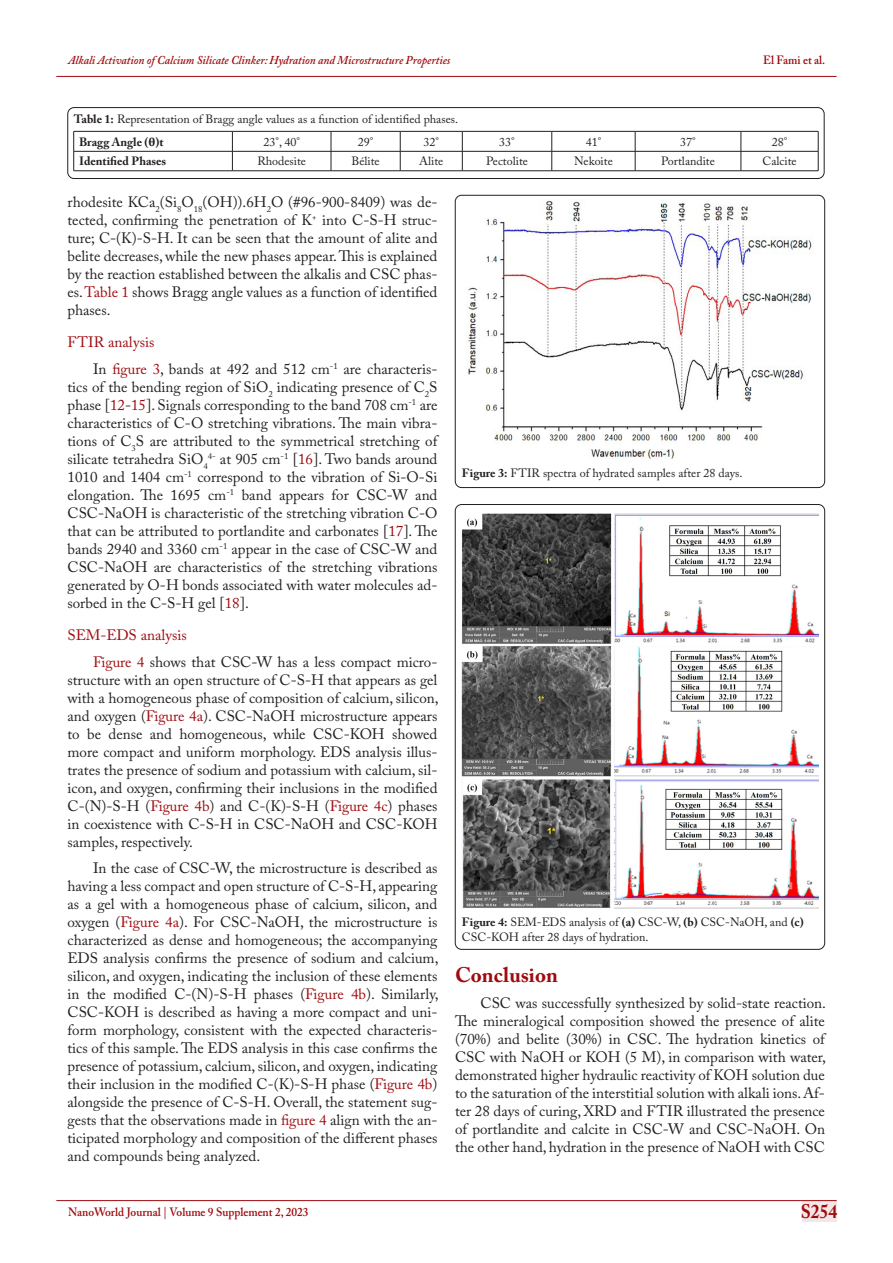
<style>
.page{position:relative;width:893px;height:1263px;background:#fff}
.page>*{position:absolute;margin:0;border:0;box-sizing:border-box;transform-origin:0 0}
.t1{font:700 21px "Adobe Caslon Pro";color:#9e0b0f}
.t2{font:700 19.5px "Adobe Caslon Pro";color:#9e0b0f;scale:.9 1}
.t3{font:15px/18px "Adobe Caslon Pro";color:#231f20;text-align:justify}
.t4{font:15px "Adobe Caslon Pro";color:#9e0b0f}
.Els-caption{font:12px/15px "Adobe Caslon Pro";color:#231f20}
.t5{font:italic 600 12px "Adobe Caslon Pro";color:#9e0b0f;scale:.95 1}
.t6{font:600 12px "Adobe Caslon Pro";color:#9e0b0f;scale:.95 1}
.Els-caption-2{font:700 12px "Adobe Caslon Pro";color:#231f20}
.s1{font-weight:700}
.s2{font-family:"Cambria"}
.s3{color:#9e0b0f}
</style>
<div class="page">
<div style="left:802px;top:1200px;width:34px;height:21px;background:#f5e7e7"></div>
<hr style="left:56px;top:1200px;width:781px;height:1px;background:#9e0b0f">
<hr style="left:56px;top:76px;width:781px;height:1px;background:#9e0b0f">
<div style="left:67px;top:107px;width:757px;height:72px;border:1px solid #231f20;border-radius:6px"></div>
<hr style="left:74px;top:131px;width:158px;height:1px;background:#231f20">
<hr style="left:232px;top:131px;width:99px;height:1px;background:#231f20">
<hr style="left:331px;top:131px;width:69px;height:1px;background:#231f20">
<hr style="left:400px;top:131px;width:62px;height:1px;background:#231f20">
<hr style="left:462px;top:131px;width:90px;height:1px;background:#231f20">
<hr style="left:552px;top:131px;width:83px;height:1px;background:#231f20">
<hr style="left:635px;top:131px;width:106px;height:1px;background:#231f20">
<hr style="left:741px;top:131px;width:77px;height:1px;background:#231f20">
<hr style="left:74px;top:151px;width:158px;height:1px;background:#231f20">
<svg style="left:73px;top:131px;width:1px;height:40px"></svg>
<hr style="left:232px;top:151px;width:99px;height:1px;background:#231f20">
<svg style="left:232px;top:131px;width:1px;height:40px"></svg>
<hr style="left:331px;top:151px;width:69px;height:1px;background:#231f20">
<svg style="left:331px;top:131px;width:1px;height:40px"></svg>
<hr style="left:400px;top:151px;width:62px;height:1px;background:#231f20">
<svg style="left:400px;top:131px;width:1px;height:40px"></svg>
<hr style="left:462px;top:151px;width:90px;height:1px;background:#231f20">
<svg style="left:462px;top:131px;width:1px;height:40px"></svg>
<hr style="left:552px;top:151px;width:83px;height:1px;background:#231f20">
<svg style="left:551px;top:131px;width:1px;height:40px"></svg>
<hr style="left:635px;top:151px;width:106px;height:1px;background:#231f20">
<svg style="left:635px;top:131px;width:1px;height:40px"></svg>
<hr style="left:741px;top:151px;width:77px;height:1px;background:#231f20">
<svg style="left:741px;top:131px;width:1px;height:40px"></svg>
<svg style="left:818px;top:131px;width:1px;height:40px"></svg>
<hr style="left:74px;top:171px;width:158px;height:1px;background:#231f20">
<hr style="left:232px;top:171px;width:99px;height:1px;background:#231f20">
<hr style="left:331px;top:171px;width:69px;height:1px;background:#231f20">
<hr style="left:400px;top:171px;width:62px;height:1px;background:#231f20">
<hr style="left:462px;top:171px;width:90px;height:1px;background:#231f20">
<hr style="left:552px;top:171px;width:83px;height:1px;background:#231f20">
<hr style="left:635px;top:171px;width:106px;height:1px;background:#231f20">
<hr style="left:741px;top:171px;width:77px;height:1px;background:#231f20">
<div style="left:455px;top:195px;width:370px;height:293px;border:1px solid #231f20;border-radius:6px"></div>
<img style="left:467px;top:201px;width:345px;height:258px">
<img style="left:462px;top:514px;width:356px;height:394px">
<p class="t5" style="left:68px;top:53px;width:404px">Alkali Activation of Calcium Silicate Clinker: Hydration and Microstructure Properties</p>
<p class="t6" style="left:763px;top:53px;width:67px">El Fami et al.</p>
<p class="Els-caption" style="left:74px;top:111px;width:386px"><span class="s1">Table 1:</span> Representation of Bragg angle values as a function of identified phases.</p>
<p class="Els-caption-2" style="left:79px;top:135px;width:86px">Bragg Angle (<span class="s2">θ</span>)t</p>
<p class="Els-caption" style="left:263px;top:134px;width:38px">23°, 40°</p>
<p class="Els-caption" style="left:358px;top:134px;width:17px">29°</p>
<p class="Els-caption" style="left:423px;top:134px;width:17px">32°</p>
<p class="Els-caption" style="left:499px;top:134px;width:17px">33°</p>
<p class="Els-caption" style="left:586px;top:134px;width:17px">41°</p>
<p class="Els-caption" style="left:680px;top:134px;width:17px">37°</p>
<p class="Els-caption" style="left:772px;top:134px;width:17px">28°</p>
<p class="Els-caption-2" style="left:79px;top:154px;width:89px">Identified Phases</p>
<p class="Els-caption" style="left:257px;top:154px;width:50px">Rhodesite</p>
<p class="Els-caption" style="left:351px;top:154px;width:30px">Bélite</p>
<p class="Els-caption" style="left:419px;top:154px;width:26px">Alite</p>
<p class="Els-caption" style="left:486px;top:154px;width:43px">Pectolite</p>
<p class="Els-caption" style="left:574px;top:154px;width:40px">Nekoite</p>
<p class="Els-caption" style="left:661px;top:154px;width:55px">Portlandite</p>
<p class="Els-caption" style="left:762px;top:154px;width:36px">Calcite</p>
<p class="t3" style="left:68px;top:192px;width:371px">rhodesite KCa<sub>2</sub>(Si<sub>8</sub>O<sub>18</sub>(OH)).6H<sub>2</sub>O (#96-900-8409) was de&shy;tected, confirming the penetration of K<sup>+</sup> into C-S-H struc&shy;ture; C-(K)-S-H. It can be seen that the amount of alite and belite decreases, while the new phases appear. This is explained by the reaction established between the alkalis and CSC phas&shy;es. <span class="s3">Table 1</span> shows Bragg angle values as a function of identified phases.</p>
<p class="t4" style="left:68px;top:333px;width:88px">FTIR analysis</p>
<p class="t3" style="left:68px;top:359px;width:371px;text-indent:26px">In <span class="s3">figure 3</span>, bands at 492 and 512 cm<sup>-1</sup> are characteris&shy;tics of the bending region of SiO<sub>2</sub> indicating presence of C<sub>2</sub>S phase [<span class="s3">12</span>-<span class="s3">15</span>]. Signals corresponding to the band 708 cm<sup>-1</sup> are characteristics of C-O stretching vibrations. The main vibra&shy;tions of C<sub>3</sub>S are attributed to the symmetrical stretching of silicate tetrahedra SiO<sub>4</sub><sup>4-</sup> at 905 cm<sup>-1</sup> [<span class="s3">16</span>]. Two bands around 1010 and 1404 cm<sup>-1</sup> correspond to the vibration of Si-O-Si elongation. The 1695 cm<sup>-1</sup> band appears for CSC-W and CSC-NaOH is characteristic of the stretching vibration C-O that can be attributed to portlandite and carbonates [<span class="s3">17</span>]. The bands 2940 and 3360 cm<sup>-1</sup> appear in the case of CSC-W and CSC-NaOH are characteristics of the stretching vibrations generated by O-H bonds associated with water molecules ad&shy;sorbed in the C-S-H gel [<span class="s3">18</span>].</p>
<p class="t4" style="left:68px;top:626px;width:121px">SEM-EDS analysis</p>
<p class="t3" style="left:68px;top:652px;width:372px;text-indent:26px"><span class="s3">Figure 4</span> shows that CSC-W has a less compact micro&shy;structure with an open structure of C-S-H that appears as gel with a homogeneous phase of composition of calcium, silicon, and oxygen (<span class="s3">Figure 4a</span>). CSC-NaOH microstructure appears to be dense and homogeneous, while CSC-KOH showed more compact and uniform morphology. EDS analysis illus&shy;trates the presence of sodium and potassium with calcium, sil&shy;icon, and oxygen, confirming their inclusions in the modified C-(N)-S-H (<span class="s3">Figure 4b</span>) and C-(K)-S-H (<span class="s3">Figure 4c</span>) phases in coexistence with C-S-H in CSC-NaOH and CSC-KOH samples, respectively.</p>
<p class="t3" style="left:68px;top:859px;width:372px;text-indent:26px">In the case of CSC-W, the microstructure is described as having a less compact and open structure of C-S-H, appearing as a gel with a homogeneous phase of calcium, silicon, and oxygen (<span class="s3">Figure 4a</span>). For CSC-NaOH, the microstructure is characterized as dense and homogeneous; the accompanying EDS analysis confirms the presence of sodium and calcium, silicon, and oxygen, indicating the inclusion of these elements in the modified C-(N)-S-H phases (<span class="s3">Figure 4b</span>). Similarly, CSC-KOH is described as having a more compact and uni&shy;form morphology, consistent with the expected characteris&shy;tics of this sample. The EDS analysis in this case confirms the presence of potassium, calcium, silicon, and oxygen, indicating their inclusion in the modified C-(K)-S-H phase (<span class="s3">Figure 4b</span>) alongside the presence of C-S-H. Overall, the statement sug&shy;gests that the observations made in <span class="s3">figure 4</span> align with the an&shy;ticipated morphology and composition of the different phases and compounds being analyzed.</p>
<p class="Els-caption" style="left:462px;top:465px;width:282px"><span class="s1">Figure 3:</span> FTIR spectra of hydrated samples after 28 days.</p>
<p class="Els-caption" style="left:462px;top:914px;width:343px"><span class="s1">Figure 4:</span> SEM-EDS analysis of <span class="s1">(a)</span> CSC-W, <span class="s1">(b)</span> CSC-NaOH, and <span class="s1">(c)<br></span>CSC-KOH after 28 days of hydration.</p>
<p class="t1" style="left:455px;top:962px;width:104px">Conclusion</p>
<p class="t3" style="left:455px;top:994px;width:373px;text-indent:26px">CSC was successfully synthesized by solid-state reaction.<br>The mineralogical composition showed the presence of alite (70%) and belite (30%) in CSC. The hydration kinetics of CSC with NaOH or KOH (5 M), in comparison with water, demonstrated higher hydraulic reactivity of KOH solution due to the saturation of the interstitial solution with alkali ions. Af&shy;ter 28 days of curing, XRD and FTIR illustrated the presence of portlandite and calcite in CSC-W and CSC-NaOH. On the other hand, hydration in the presence of NaOH with CSC</p>
<p class="t6" style="left:68px;top:1204px;width:255px">NanoWorld Journal | Volume 9 Supplement 2, 2023</p>
<h2 class="t2" style="left:801px;top:1200px;width:42px">S254</h2>
</div>
